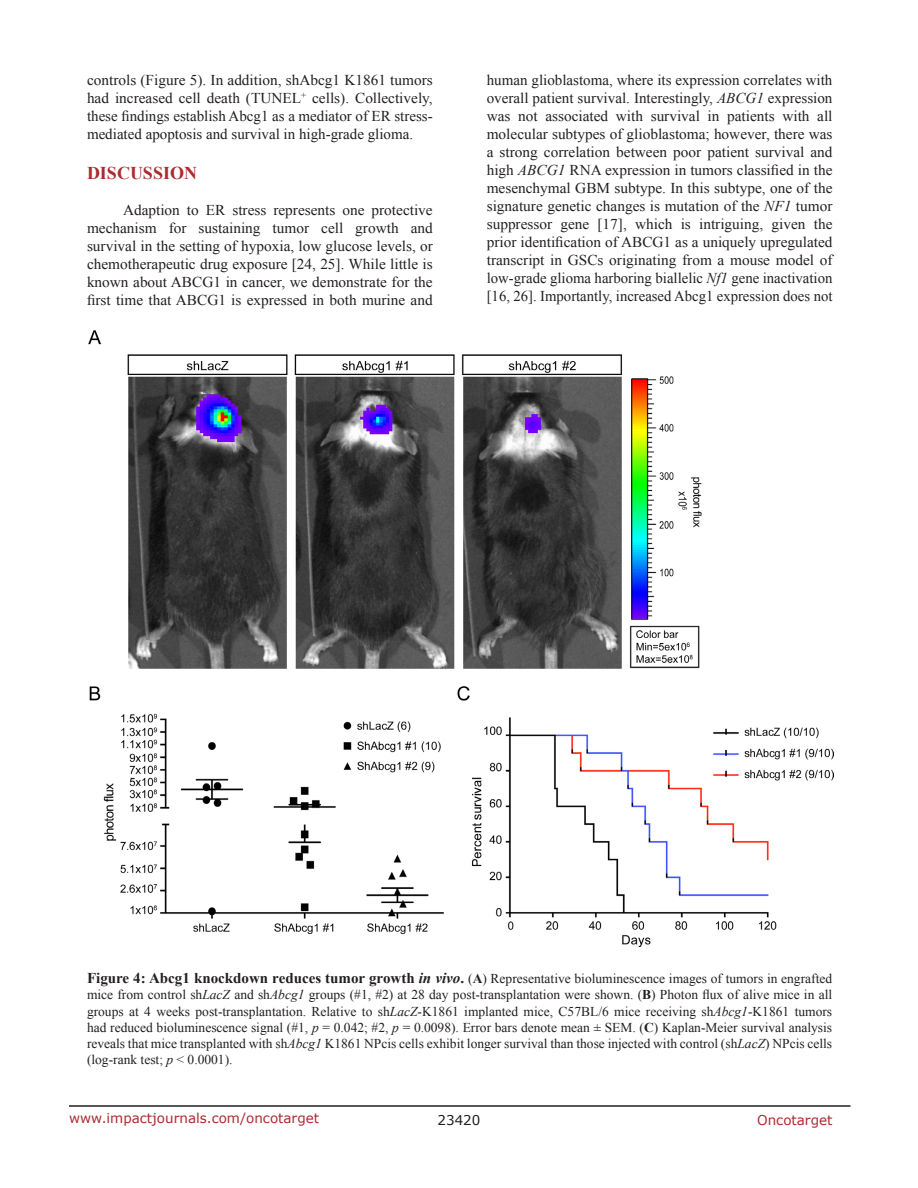
<style>
.page{position:relative;width:918px;height:1188px;background:#fff}
.page>*{position:absolute;margin:0;border:0;box-sizing:border-box;transform-origin:0 0}
.Heading{font:700 18px "Times New Roman";color:#ac2b31}
.BodyText{font:15px/18px "Times New Roman";color:#231f20;text-align:justify}
.FigureText{font:13.5px/16.2px "Times New Roman";color:#231f20;text-align:justify}
.t1{font:13.5px "Verdana";color:#ac2b31}
.t2{font:13.5px "Verdana";color:#231f20}
.s1{font-style:italic}
.s2{font-weight:700;font-size:15px}
.s3{font-weight:700;font-style:italic;font-size:15px}
.s4{font-weight:700}
</style>
<div class="page">
<hr style="left:69px;top:1105px;width:781px;height:2px;background:#231f20">
<img style="left:88px;top:330px;width:745px;height:617px">
<p class="BodyText" style="left:87px;top:71px;width:347px">controls (Figure 5). In addition, shAbcg1 K1861 tumors had increased cell death (TUNEL<sup>+</sup> cells). Collectively, these findings establish Abcg1 as a mediator of ER stress&shy;mediated apoptosis and survival in high-grade glioma.</p>
<p class="Heading" style="left:87px;top:161px;width:112px">DISCUSSION</p>
<p class="BodyText" style="left:87px;top:201px;width:347px;text-indent:36px">Adaption to ER stress represents one protective mechanism for sustaining tumor cell growth and survival in the setting of hypoxia, low glucose levels, or chemotherapeutic drug exposure [24, 25]. While little is known about ABCG1 in cancer, we demonstrate for the first time that ABCG1 is expressed in both murine and</p>
<p class="BodyText" style="left:487px;top:71px;width:347px">human glioblastoma, where its expression correlates with overall patient survival. Interestingly, <span class="s1">ABCG1</span> expression was not associated with survival in patients with all molecular subtypes of glioblastoma; however, there was a strong correlation between poor patient survival and high <span class="s1">ABCG1</span> RNA expression in tumors classified in the mesenchymal GBM subtype. In this subtype, one of the signature genetic changes is mutation of the <span class="s1">NF1</span> tumor suppressor gene [17], which is intriguing, given the prior identification of ABCG1 as a uniquely upregulated transcript in GSCs originating from a mouse model of low-grade glioma harboring biallelic <span class="s1">Nf1</span> gene inactivation [16, 26]. Importantly, increased Abcg1 expression does not</p>
<p class="FigureText" style="left:87px;top:970px;width:747px"><span class="s2">Figure 4: Abcg1 knockdown reduces tumor growth</span> <span class="s3">in vivo</span><span class="s2">.</span> (<span class="s4">A</span>) Representative bioluminescence images of tumors in engrafted mice from control sh<span class="s1">LacZ</span> and sh<span class="s1">Abcg1</span> groups (#1, #2) at 28 day post-transplantation were shown. (<span class="s4">B</span>) Photon flux of alive mice in all groups at 4 weeks post-transplantation. Relative to sh<span class="s1">LacZ</span>-K1861 implanted mice, C57BL/6 mice receiving sh<span class="s1">Abcg1</span>-K1861 tumors had reduced bioluminescence signal (#1, <span class="s1">p</span> = 0.042; #2, <span class="s1">p</span> = 0.0098). Error bars denote mean ± SEM. (<span class="s4">C</span>) Kaplan-Meier survival analysis reveals that mice transplanted with sh<span class="s1">Abcg1</span> K1861 NPcis cells exhibit longer survival than those injected with control (sh<span class="s1">LacZ</span>) NPcis cells (log-rank test; <span class="s1">p</span> &lt; 0.0001).</p>
<p class="t1" style="left:69px;top:1109px;width:252px">www.impactjournals.com/oncotarget</p>
<p class="t2" style="left:438px;top:1111px;width:44px">23420</p>
<p class="t1" style="left:757px;top:1111px;width:77px">Oncotarget</p>
</div>
